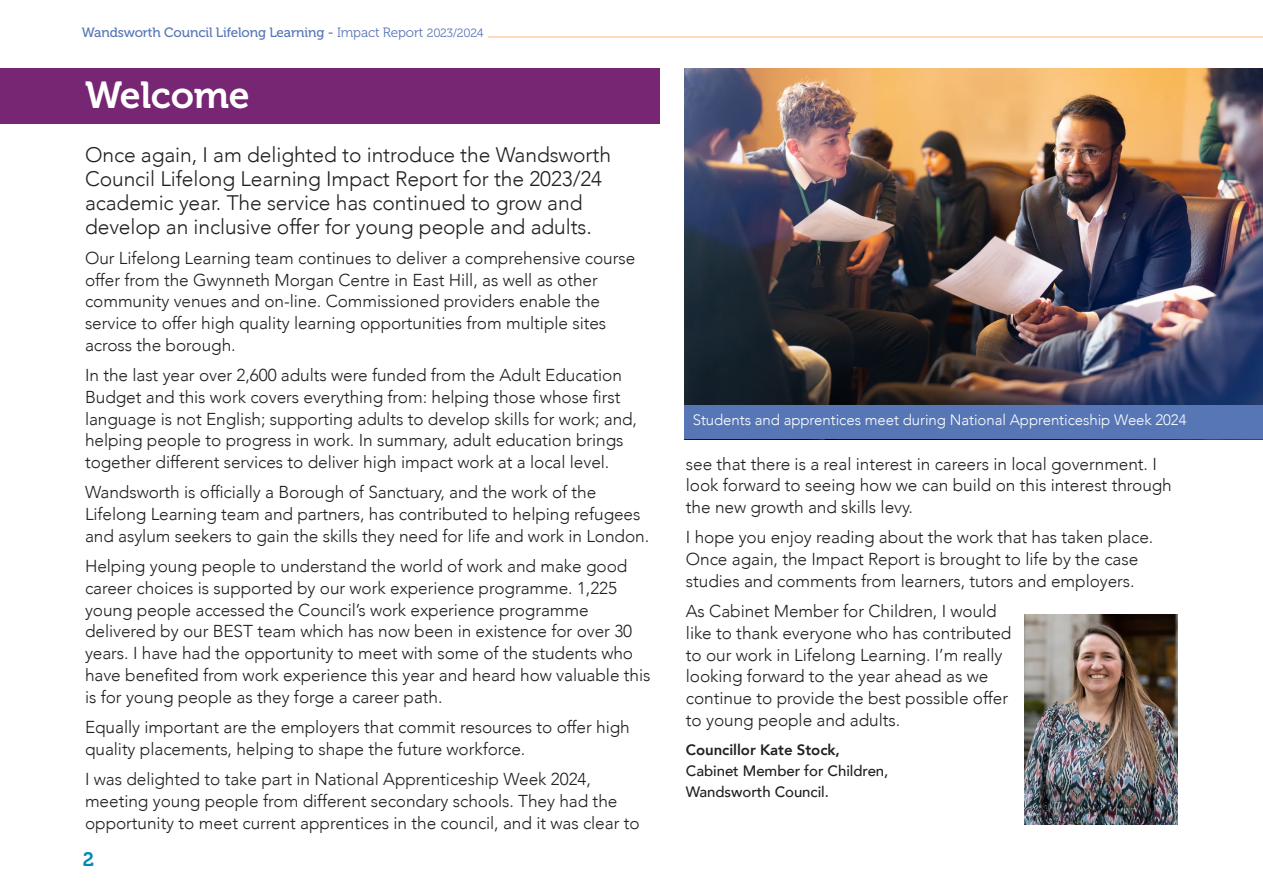
<style>
.page{position:relative;width:1263px;height:893px;background:#fff}
.page>*{position:absolute;margin:0;border:0;box-sizing:border-box;transform-origin:0 0}
.t1{font:37.5px "Museo 700";letter-spacing:-.01em;color:#fff}
.t2{font:300 21px/24px "Avenir";letter-spacing:-.005em;color:#231f20}
.t3{font:19.5px "Museo 700";color:#008db0}
.t4{font:300 17.25px/21.8px "Avenir";letter-spacing:-.005em;color:#231f20}
.t5{font:300 15px "Avenir";letter-spacing:-.005em;color:#fff}
.t6{font:500 15px/21px "Avenir";letter-spacing:-.005em;color:#231f20}
.t7{font:800 15px "Avenir";letter-spacing:-.005em;color:#231f20}
.t8{font:13.5px "Museo 500";letter-spacing:-.01em;color:#5776b6}
.s1{font-family:"Museo 300"}
.s2{font-family:"Museo 300";font-size:12px}
</style>
<div class="page">
<hr style="left:488px;top:37px;width:775px;height:1px;background:#f7b97e">
<div style="left:0;top:68px;width:659px;height:55px;background:#772674"></div>
<img style="left:685px;top:68px;width:578px;height:338px">
<img style="left:1024px;top:615px;width:154px;height:210px">
<div style="left:684px;top:406px;width:579px;height:33px;background:#5776b6"></div>
<p class="t8" style="left:82px;top:25px;width:403px">Wandsworth Council Lifelong Learning - <span class="s1">Impact Report</span> <span class="s2">2023/2024</span></p>
<h1 class="t1" style="left:85px;top:74px;width:166px">Welcome</h1>
<p class="t2" style="left:85px;top:142px;width:528px">Once again, I am delighted to introduce the Wandsworth Council Lifelong Learning Impact Report for the 2023/24 academic year. The service has continued to grow and develop an inclusive offer for young people and adults.</p>
<p class="t4" style="left:85px;top:247px;width:552px">Our Lifelong Learning team continues to deliver a comprehensive course offer from the Gwynneth Morgan Centre in East Hill, as well as other community venues and on-line. Commissioned providers enable the service to offer high quality learning opportunities from multiple sites across the borough.</p>
<p class="t4" style="left:85px;top:364px;width:554px">In the last year over 2,600 adults were funded from the Adult Education Budget and this work covers everything from: helping those whose first language is not English; supporting adults to develop skills for work; and, helping people to progress in work. In summary, adult education brings together different services to deliver high impact work at a local level.</p>
<p class="t4" style="left:85px;top:482px;width:566px">Wandsworth is officially a Borough of Sanctuary, and the work of the<br>Lifelong Learning team and partners, has contributed to helping refugees and asylum seekers to gain the skills they need for life and work in London.</p>
<p class="t4" style="left:85px;top:555px;width:567px">Helping young people to understand the world of work and make good career choices is supported by our work experience programme. 1,225 young people accessed the Council’s work experience programme delivered by our BEST team which has now been in existence for over 30 years. I have had the opportunity to meet with some of the students who have benefited from work experience this year and heard how valuable this is for young people as they forge a career path.</p>
<p class="t4" style="left:85px;top:716px;width:546px">Equally important are the employers that commit resources to offer high quality placements, helping to shape the future workforce.</p>
<p class="t4" style="left:85px;top:768px;width:556px">I was delighted to take part in National Apprenticeship Week 2024, meeting young people from different secondary schools. They had the opportunity to meet current apprentices in the council, and it was clear to</p>
<p class="t3" style="left:83px;top:848px;width:13px">2</p>
<p class="t5" style="left:693px;top:411px;width:495px">Students and apprentices meet during National Apprenticeship Week 2024</p>
<p class="t4" style="left:686px;top:453px;width:487px">see that there is a real interest in careers in local government. I look forward to seeing how we can build on this interest through the new growth and skills levy.</p>
<p class="t4" style="left:686px;top:527px;width:469px">I hope you enjoy reading about the work that has taken place.<br>Once again, the Impact Report is brought to life by the case studies and comments from learners, tutors and employers.</p>
<p class="t4" style="left:686px;top:600px;width:327px">As Cabinet Member for Children, I would like to thank everyone who has contributed to our work in Lifelong Learning. I’m really looking forward to the year ahead as we continue to provide the best possible offer to young people and adults.</p>
<p class="t7" style="left:686px;top:738px;width:155px">Councillor Kate Stock,</p>
<p class="t6" style="left:686px;top:760px;width:204px">Cabinet Member for Children,<br>Wandsworth Council.</p>
</div>
